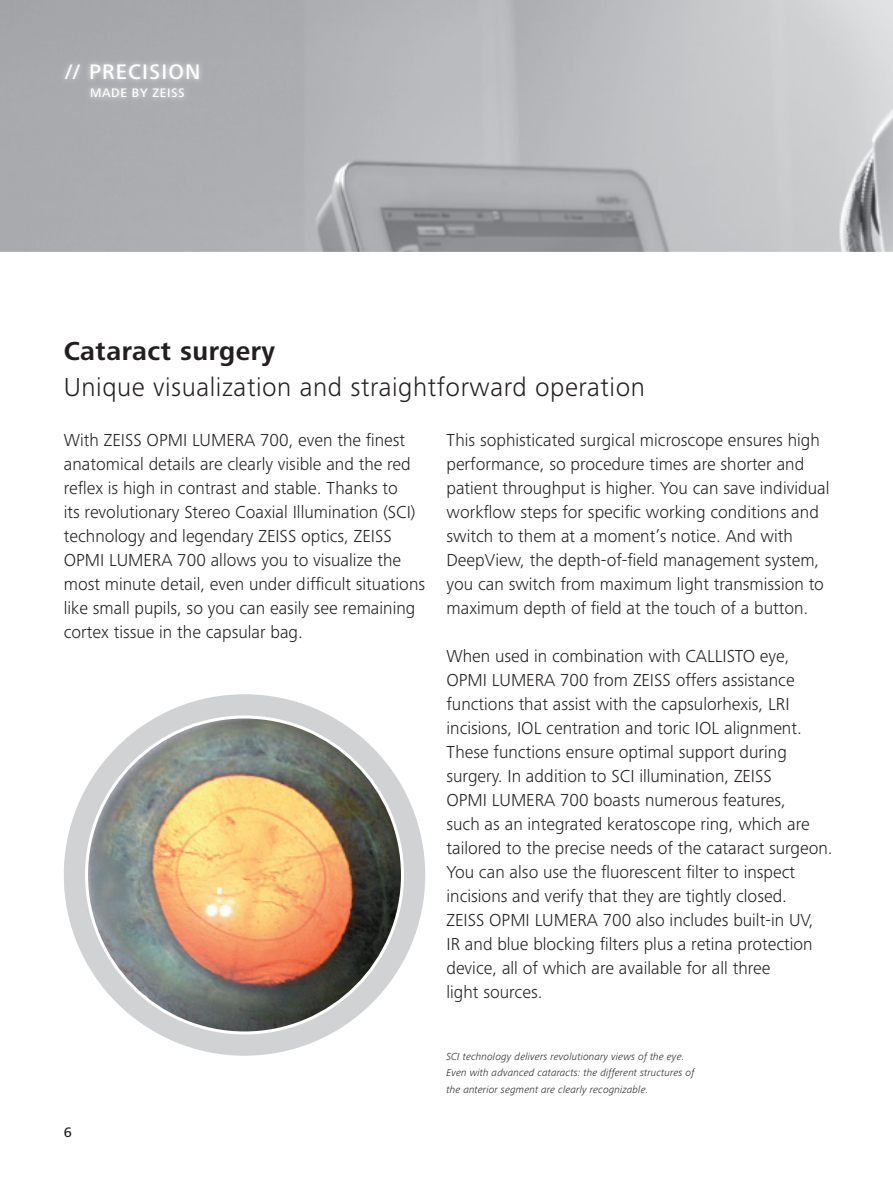
<style>
.page{position:relative;width:893px;height:1178px;background:#fff}
.page>*{position:absolute;margin:0;border:0;box-sizing:border-box;transform-origin:0 0}
.t1{font:300 27px "Zeiss Frutiger Next Pro";letter-spacing:.02em;color:#231f20}
.t2{font:700 27px "Zeiss Frutiger Next Pro";letter-spacing:.02em;color:#231f20}
.t3{font:500 21.75px "Zeiss Frutiger Next Pro";letter-spacing:.05em;color:#fff}
.t4{font:300 18px/24px "Zeiss Frutiger Next Pro";color:#231f20}
.t5{font:500 14.25px "Zeiss Frutiger Next Pro";color:#231f20}
.t6{font:500 12.75px "Zeiss Frutiger Next Pro";letter-spacing:.05em;color:#fff}
.t7{font:italic 300 10.5px/16.5px "Zeiss Frutiger Next Pro";letter-spacing:.01em;color:#231f20}
</style>
<div class="page">
<img style="left:0;top:0;width:893px;height:252px">
<div style="left:65px;top:695px;width:359px;height:360px;background:#d1d2d4;border-radius:50%"></div>
<img style="left:87px;top:717px;width:315px;height:316px;border-radius:158px">
<img style="left:60px;top:59px;width:145px;height:44px">
<p class="t3" style="left:65px;top:60px;width:136px">// PRECISION</p>
<p class="t6" style="left:90px;top:86px;width:96px">MADE BY ZEISS</p>
<h1 class="t2" style="left:64px;top:335px;width:213px">Cataract surgery</h1>
<h1 class="t1" style="left:64px;top:371px;width:583px">Unique visualization and straightforward operation</h1>
<p class="t4" style="left:64px;top:428px;width:363px">With ZEISS OPMI LUMERA 700, even the finest anatomical details are clearly visible and the red reflex is high in contrast and stable. Thanks to<br>its revolutionary Stereo Coaxial Illumination (SCI) technology and legendary ZEISS optics, ZEISS OPMI LUMERA 700 allows you to visualize the most minute detail, even under difficult situations like small pupils, so you can easily see remaining cortex tissue in the capsular bag.</p>
<p class="t4" style="left:446px;top:428px;width:384px">This sophisticated surgical microscope ensures high performance, so procedure times are shorter and patient through put is higher. You can save individual workflow steps for specific working conditions and switch to them at a moment’s notice. And with DeepView, the depth-of-field management system, you can switch from maximum light transmission to maximum depth of field at the touch of a button.</p>
<p class="t4" style="left:446px;top:644px;width:388px">When used in combination with CALLISTO eye, OPMI LUMERA 700 from ZEISS offers assistance functions that assist with the capsulorhexis, LRI incisions, IOL centration and toric IOL alignment.<br>These functions ensure optimal support during surgery. In addition to SCI illumination, ZEISS<br>OPMI LUMERA 700 boasts numerous features,<br>such as an integrated keratoscope ring, which are tailored to the precise needs of the cataract surgeon.<br>You can also use the fluorescent filter to inspect incisions and verify that they are tightly closed.<br>ZEISS OPMI LUMERA 700 also includes built-in UV,<br>IR and blue blocking filters plus a retina protection device, all of which are available for all three<br>light sources.</p>
<p class="t5" style="left:64px;top:1124px;width:10px">6</p>
<p class="t7" style="left:446px;top:1048px;width:249px">SCI technology delivers revolutionary views of the eye.<br>Even with advanced cataracts: the different structures of the anterior segment are clearly re cognizable.</p>
</div>
